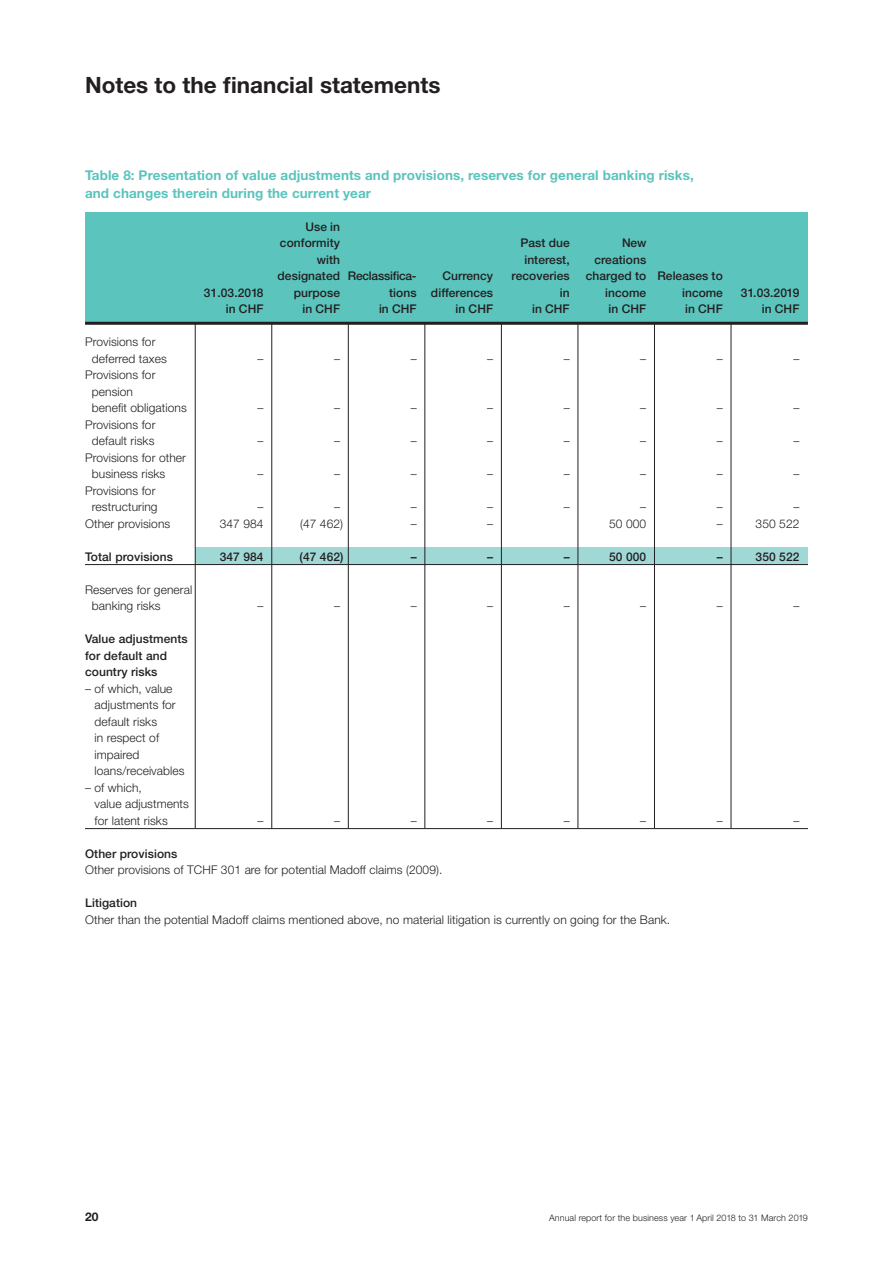
<style>
.page{position:relative;width:893px;height:1263px;background:#fff}
.page>*{position:absolute;margin:0;border:0;box-sizing:border-box;transform-origin:0 0}
.t1{font:700 22.5px "Helvetica Neue LT Std";color:#231f20}
.t2{font:700 13.5px/18px "Helvetica Neue LT Std";letter-spacing:.005em;color:#5ac4bd}
.t3{font:300 12px/16.5px "Helvetica Neue LT Std";letter-spacing:.005em;color:#231f20}
.t4{font:500 12px/16.5px "Helvetica Neue LT Std";letter-spacing:.005em;color:#231f20;text-align:right}
.t5{font:700 12px "Helvetica Neue LT Std";color:#231f20}
.t6{font:300 9px "Helvetica Neue LT Std";letter-spacing:.01em;color:#231f20}
</style>
<div class="page">
<div style="left:85px;top:212px;width:723px;height:111px;background:#5ac4bd"></div>
<div style="left:195px;top:547px;width:613px;height:17px;background:#a0d8d6"></div>
<hr style="left:731px;top:323px;width:1px;height:505px;background:#231f20">
<hr style="left:654px;top:323px;width:1px;height:505px;background:#231f20">
<hr style="left:578px;top:323px;width:1px;height:505px;background:#231f20">
<hr style="left:501px;top:323px;width:1px;height:505px;background:#231f20">
<hr style="left:425px;top:323px;width:1px;height:505px;background:#231f20">
<hr style="left:348px;top:323px;width:1px;height:505px;background:#231f20">
<hr style="left:271px;top:323px;width:1px;height:505px;background:#231f20">
<hr style="left:195px;top:323px;width:1px;height:505px;background:#231f20">
<hr style="left:85px;top:322px;width:723px;height:3px;background:#231f20">
<hr style="left:85px;top:564px;width:723px;height:1px;background:#231f20">
<hr style="left:85px;top:828px;width:723px;height:1px;background:#231f20">
<h1 class="t1" style="left:85px;top:71px;width:357px">Notes to the financial statements</h1>
<p class="t2" style="left:85px;top:166px;width:610px">Table 8: Presentation of value adjustments and provisions, reserves for general banking risks, and changes therein during the current year</p>
<p class="t4" style="left:280px;top:218px;width:62px">Use in conformity</p>
<p class="t4" style="left:520px;top:235px;width:51px">Past due</p>
<p class="t4" style="left:622px;top:235px;width:26px">New</p>
<p class="t4" style="left:317px;top:251px;width:25px">with</p>
<p class="t4" style="left:524px;top:251px;width:47px">interest,</p>
<p class="t4" style="left:594px;top:251px;width:53px">creations</p>
<p class="t4" style="left:278px;top:268px;width:141px">designated Reclassifica-</p>
<p class="t4" style="left:442px;top:268px;width:52px">Currency</p>
<p class="t4" style="left:512px;top:268px;width:60px">recoveries</p>
<p class="t4" style="left:586px;top:268px;width:138px">charged to Releases to</p>
<p class="t3" style="left:92px;top:333px;width:76px;text-indent:-7px">Provisions for deferred taxes</p>
<p class="t3" style="left:92px;top:366px;width:96px;text-indent:-7px">Provisions for pension<br>benefit obligations</p>
<p class="t3" style="left:85px;top:416px;width:72px;text-align:center">Provisions for default risks</p>
<p class="t3" style="left:92px;top:449px;width:96px;text-indent:-7px">Provisions for other business risks</p>
<p class="t3" style="left:85px;top:482px;width:74px;text-align:center">Provisions for restructuring</p>
<p class="t4" style="left:204px;top:284px;width:61px">31.03.2018</p>
<p class="t4" style="left:294px;top:284px;width:48px">purpose</p>
<p class="t4" style="left:389px;top:284px;width:105px">tions differences</p>
<p class="t4" style="left:560px;top:284px;width:11px">in</p>
<p class="t4" style="left:605px;top:284px;width:43px">income</p>
<p class="t4" style="left:682px;top:284px;width:42px">income</p>
<p class="t4" style="left:741px;top:284px;width:60px">31.03.2019</p>
<p class="t4" style="left:226px;top:301px;width:39px">in CHF</p>
<p class="t4" style="left:302px;top:301px;width:39px">in CHF</p>
<p class="t4" style="left:379px;top:301px;width:39px">in CHF</p>
<p class="t4" style="left:456px;top:301px;width:39px">in CHF</p>
<p class="t4" style="left:532px;top:301px;width:39px">in CHF</p>
<p class="t4" style="left:609px;top:301px;width:39px">in CHF</p>
<p class="t4" style="left:685px;top:301px;width:39px">in CHF</p>
<p class="t4" style="left:762px;top:301px;width:39px">in CHF</p>
<p class="t3" style="left:258px;top:350px;width:7px">–</p>
<p class="t3" style="left:334px;top:350px;width:7px">–</p>
<p class="t3" style="left:411px;top:350px;width:7px">–</p>
<p class="t3" style="left:487px;top:350px;width:7px">–</p>
<p class="t3" style="left:564px;top:350px;width:7px">–</p>
<p class="t3" style="left:640px;top:350px;width:7px">–</p>
<p class="t3" style="left:717px;top:350px;width:7px">–</p>
<p class="t3" style="left:793px;top:350px;width:7px">–</p>
<p class="t3" style="left:258px;top:399px;width:7px">–</p>
<p class="t3" style="left:334px;top:399px;width:7px">–</p>
<p class="t3" style="left:411px;top:399px;width:7px">–</p>
<p class="t3" style="left:487px;top:399px;width:7px">–</p>
<p class="t3" style="left:564px;top:399px;width:7px">–</p>
<p class="t3" style="left:640px;top:399px;width:7px">–</p>
<p class="t3" style="left:717px;top:399px;width:7px">–</p>
<p class="t3" style="left:793px;top:399px;width:7px">–</p>
<p class="t3" style="left:258px;top:432px;width:7px">–</p>
<p class="t3" style="left:334px;top:432px;width:7px">–</p>
<p class="t3" style="left:411px;top:432px;width:7px">–</p>
<p class="t3" style="left:487px;top:432px;width:7px">–</p>
<p class="t3" style="left:564px;top:432px;width:7px">–</p>
<p class="t3" style="left:640px;top:432px;width:7px">–</p>
<p class="t3" style="left:717px;top:432px;width:7px">–</p>
<p class="t3" style="left:793px;top:432px;width:7px">–</p>
<p class="t3" style="left:258px;top:465px;width:7px">–</p>
<p class="t3" style="left:334px;top:465px;width:7px">–</p>
<p class="t3" style="left:411px;top:465px;width:7px">–</p>
<p class="t3" style="left:487px;top:465px;width:7px">–</p>
<p class="t3" style="left:564px;top:465px;width:7px">–</p>
<p class="t3" style="left:640px;top:465px;width:7px">–</p>
<p class="t3" style="left:717px;top:465px;width:7px">–</p>
<p class="t3" style="left:793px;top:465px;width:7px">–</p>
<p class="t3" style="left:258px;top:498px;width:7px">–</p>
<p class="t3" style="left:334px;top:498px;width:7px">–</p>
<p class="t3" style="left:411px;top:498px;width:7px">–</p>
<p class="t3" style="left:487px;top:498px;width:7px">–</p>
<p class="t3" style="left:564px;top:498px;width:7px">–</p>
<p class="t3" style="left:640px;top:498px;width:7px">–</p>
<p class="t3" style="left:717px;top:498px;width:7px">–</p>
<p class="t3" style="left:793px;top:498px;width:7px">–</p>
<p class="t3" style="left:85px;top:515px;width:87px">Other provisions</p>
<p class="t3" style="left:220px;top:515px;width:45px">347 984</p>
<p class="t3" style="left:300px;top:515px;width:45px">(47 462)</p>
<p class="t3" style="left:411px;top:515px;width:7px">–</p>
<p class="t3" style="left:487px;top:515px;width:7px">–</p>
<p class="t3" style="left:609px;top:515px;width:39px">50 000</p>
<p class="t3" style="left:717px;top:515px;width:7px">–</p>
<p class="t3" style="left:756px;top:515px;width:45px">350 522</p>
<p class="t4" style="left:85px;top:548px;width:89px">Total provisions</p>
<p class="t4" style="left:220px;top:548px;width:45px">347 984</p>
<p class="t4" style="left:300px;top:548px;width:45px">(47 462)</p>
<p class="t4" style="left:411px;top:548px;width:7px">–</p>
<p class="t4" style="left:487px;top:548px;width:7px">–</p>
<p class="t4" style="left:564px;top:548px;width:7px">–</p>
<p class="t4" style="left:609px;top:548px;width:39px">50 000</p>
<p class="t4" style="left:717px;top:548px;width:7px">–</p>
<p class="t4" style="left:756px;top:548px;width:45px">350 522</p>
<p class="t3" style="left:92px;top:581px;width:102px;text-indent:-7px">Reserves for general banking risks</p>
<p class="t3" style="left:258px;top:597px;width:7px">–</p>
<p class="t3" style="left:334px;top:597px;width:7px">–</p>
<p class="t3" style="left:411px;top:597px;width:7px">–</p>
<p class="t3" style="left:487px;top:597px;width:7px">–</p>
<p class="t3" style="left:564px;top:597px;width:7px">–</p>
<p class="t3" style="left:640px;top:597px;width:7px">–</p>
<p class="t3" style="left:717px;top:597px;width:7px">–</p>
<p class="t3" style="left:793px;top:597px;width:7px">–</p>
<p class="t4" style="left:85px;top:631px;width:104px;text-align:left">Value adjustments for default and country risks</p>
<p class="t3" style="left:95px;top:680px;width:92px;text-indent:-10px">– of which, value adjustments for default risks<br>in respect of impaired loans/receivables</p>
<p class="t3" style="left:95px;top:779px;width:96px;text-indent:-10px">– of which,<br>value adjustments for latent risks</p>
<p class="t3" style="left:258px;top:812px;width:7px">–</p>
<p class="t3" style="left:334px;top:812px;width:7px">–</p>
<p class="t3" style="left:411px;top:812px;width:7px">–</p>
<p class="t3" style="left:487px;top:812px;width:7px">–</p>
<p class="t3" style="left:564px;top:812px;width:7px">–</p>
<p class="t3" style="left:640px;top:812px;width:7px">–</p>
<p class="t3" style="left:717px;top:812px;width:7px">–</p>
<p class="t3" style="left:793px;top:812px;width:7px">–</p>
<p class="t4" style="left:85px;top:845px;width:94px">Other provisions</p>
<p class="t3" style="left:85px;top:861px;width:359px">Other provisions of TCHF 301 are for potential Madoff claims (2009).</p>
<p class="t4" style="left:85px;top:895px;width:54px">Litigation</p>
<p class="t3" style="left:85px;top:911px;width:587px">Other than the potential Madoff claims mentioned above, no material litigation is currently on going for the Bank.</p>
<p class="t5" style="left:85px;top:1209px;width:15px">20</p>
<p class="t6" style="left:549px;top:1212px;width:260px">Annual report for the business year 1 April 2018 to 31 March 2019</p>
</div>
